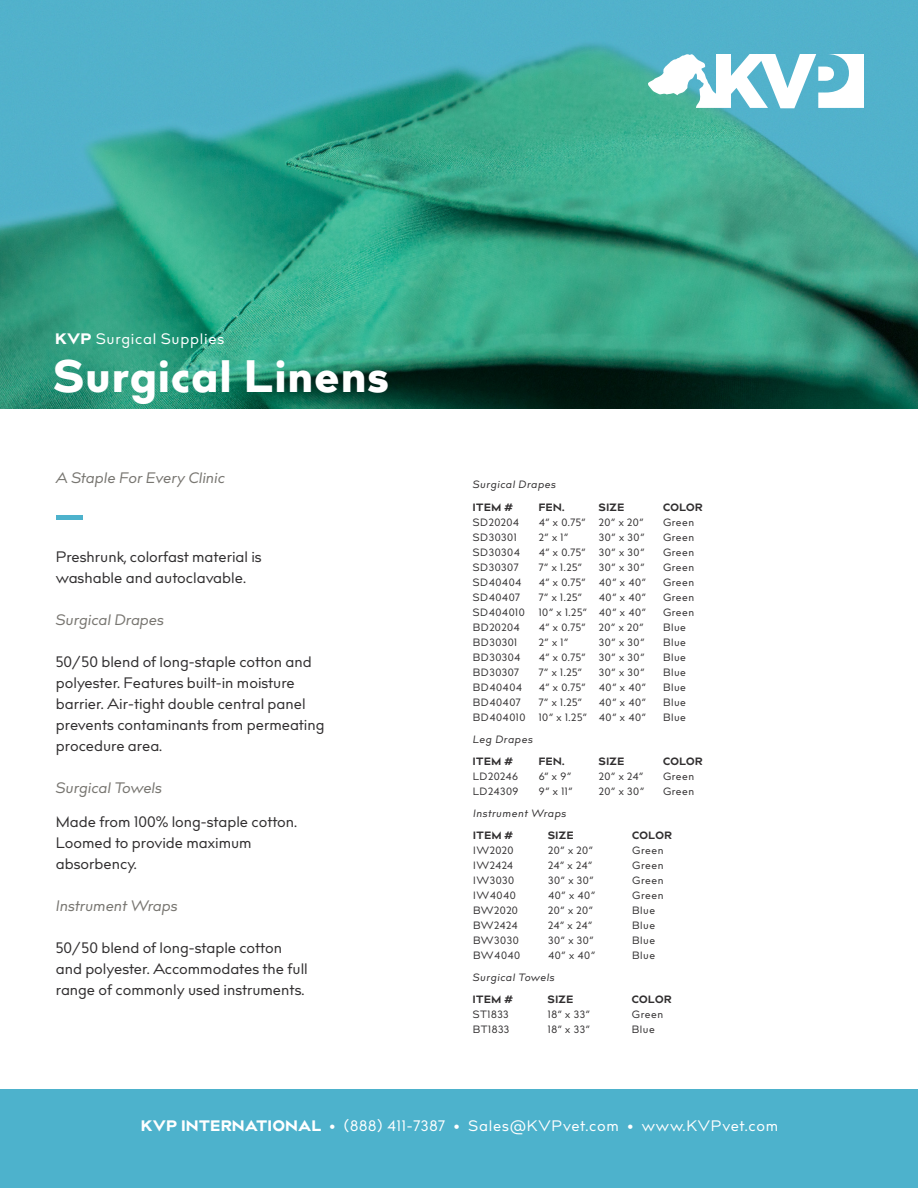
<style>
.page{position:relative;width:918px;height:1188px;background:#fff}
.page>*{position:absolute;margin:0;border:0;box-sizing:border-box;transform-origin:0 0}
.L_k_20_20_Super_Bill{font:44.85px "billcorpm 3 super";letter-spacing:.05em;color:#fff}
.t1{font:15px/21px "billcorpm 3";color:#312f30}
.t2{font:15px "billcorpm 3";letter-spacing:.05em;color:#fff}
.t3{font:italic 15px "billcorpm 3";color:#787671}
.t4{font:10.5px "billcorpm 3";letter-spacing:.05em;color:#312f30}
.t5{font:800 10.5px "billcorpm 3";letter-spacing:.05em;color:#312f30}
.t6{font:italic 10.5px "billcorpm 3";letter-spacing:.05em;color:#312f30}
.s1{font-family:"billcorpm 3 super"}
.s2{font-style:inherit}
</style>
<div class="page">
<img style="left:1px;top:0;width:917px;height:408px">
<hr style="left:56px;top:516px;width:27px;height:4px;background:#4db2cc">
<div style="left:0;top:1090px;width:918px;height:98px;background:#4db2cc"></div>
<svg style="left:648px;top:54px;width:216px;height:54px"></svg>
<p class="t2" style="left:56px;top:328px;width:170px"><span class="s1">KVP</span> Surgical Supplies</p>
<p class="L_k_20_20_Super_Bill" style="left:54px;top:344px;width:336px">Surgical Linens</p>
<p class="t3" style="left:56px;top:468px;width:171px">A Staple For Every Clinic</p>
<p class="t1" style="left:56px;top:546px;width:207px">Preshrunk, colorfast material is washable and autoclavable.</p>
<p class="t3" style="left:56px;top:609px;width:110px">Surgical Drapes</p>
<p class="t1" style="left:56px;top:651px;width:270px">50/50 blend of long‑staple cotton and polyester. Features built‑in moisture barrier. Air‑tight double central panel prevents contaminants from permeating procedure area.</p>
<p class="t3" style="left:56px;top:777px;width:108px">Surgical Towels</p>
<p class="t1" style="left:56px;top:812px;width:243px">Made from 100% long‑staple cotton.<br>Loomed to provide maximum absorbency.</p>
<p class="t3" style="left:56px;top:895px;width:123px">Instrument Wraps</p>
<p class="t1" style="left:56px;top:938px;width:253px">50/50 blend of long‑staple cotton and polyester. Accommodates the full range of commonly used instruments.</p>
<p class="t6" style="left:473px;top:477px;width:85px">Surgical Drapes</p>
<p class="t5" style="left:473px;top:500px;width:41px">ITEM #</p>
<p class="t5" style="left:539px;top:500px;width:27px">FEN.</p>
<p class="t5" style="left:599px;top:500px;width:27px">SIZE</p>
<p class="t5" style="left:663px;top:500px;width:41px">COLOR</p>
<p class="t4" style="left:473px;top:515px;width:48px">SD20204</p>
<p class="t4" style="left:539px;top:515px;width:48px">4” x 0.75”</p>
<p class="t4" style="left:599px;top:515px;width:46px">20” x 20”</p>
<p class="t4" style="left:663px;top:515px;width:33px">Green</p>
<p class="t4" style="left:473px;top:530px;width:45px">SD30301</p>
<p class="t4" style="left:539px;top:530px;width:31px">2” x 1”</p>
<p class="t4" style="left:599px;top:530px;width:47px">30” x 30”</p>
<p class="t4" style="left:663px;top:530px;width:33px">Green</p>
<p class="t4" style="left:473px;top:545px;width:48px">SD30304</p>
<p class="t4" style="left:539px;top:545px;width:48px">4” x 0.75”</p>
<p class="t4" style="left:599px;top:545px;width:47px">30” x 30”</p>
<p class="t4" style="left:663px;top:545px;width:33px">Green</p>
<p class="t4" style="left:473px;top:560px;width:47px">SD30307</p>
<p class="t4" style="left:539px;top:560px;width:45px">7” x 1.25”</p>
<p class="t4" style="left:599px;top:560px;width:47px">30” x 30”</p>
<p class="t4" style="left:663px;top:560px;width:33px">Green</p>
<p class="t4" style="left:473px;top:575px;width:50px">SD40404</p>
<p class="t4" style="left:539px;top:575px;width:48px">4” x 0.75”</p>
<p class="t4" style="left:599px;top:575px;width:48px">40” x 40”</p>
<p class="t4" style="left:663px;top:575px;width:33px">Green</p>
<p class="t4" style="left:473px;top:590px;width:49px">SD40407</p>
<p class="t4" style="left:539px;top:590px;width:45px">7” x 1.25”</p>
<p class="t4" style="left:599px;top:590px;width:48px">40” x 40”</p>
<p class="t4" style="left:663px;top:590px;width:33px">Green</p>
<p class="t4" style="left:473px;top:605px;width:53px">SD404010</p>
<p class="t4" style="left:539px;top:605px;width:50px">10” x 1.25”</p>
<p class="t4" style="left:599px;top:605px;width:48px">40” x 40”</p>
<p class="t4" style="left:663px;top:605px;width:33px">Green</p>
<p class="t4" style="left:473px;top:620px;width:48px">BD20204</p>
<p class="t4" style="left:539px;top:620px;width:48px">4” x 0.75”</p>
<p class="t4" style="left:599px;top:620px;width:46px">20” x 20”</p>
<p class="t4" style="left:663px;top:620px;width:25px">Blue</p>
<p class="t4" style="left:473px;top:635px;width:46px">BD30301</p>
<p class="t4" style="left:539px;top:635px;width:31px">2” x 1”</p>
<p class="t4" style="left:599px;top:635px;width:47px">30” x 30”</p>
<p class="t4" style="left:663px;top:635px;width:25px">Blue</p>
<p class="t4" style="left:473px;top:650px;width:49px">BD30304</p>
<p class="t4" style="left:539px;top:650px;width:48px">4” x 0.75”</p>
<p class="t4" style="left:599px;top:650px;width:47px">30” x 30”</p>
<p class="t4" style="left:663px;top:650px;width:25px">Blue</p>
<p class="t4" style="left:473px;top:665px;width:48px">BD30307</p>
<p class="t4" style="left:539px;top:665px;width:45px">7” x 1.25”</p>
<p class="t4" style="left:599px;top:665px;width:47px">30” x 30”</p>
<p class="t4" style="left:663px;top:665px;width:25px">Blue</p>
<p class="t4" style="left:473px;top:680px;width:51px">BD40404</p>
<p class="t4" style="left:539px;top:680px;width:48px">4” x 0.75”</p>
<p class="t4" style="left:599px;top:680px;width:48px">40” x 40”</p>
<p class="t4" style="left:663px;top:680px;width:25px">Blue</p>
<p class="t4" style="left:473px;top:695px;width:49px">BD40407</p>
<p class="t4" style="left:539px;top:695px;width:45px">7” x 1.25”</p>
<p class="t4" style="left:599px;top:695px;width:48px">40” x 40”</p>
<p class="t4" style="left:663px;top:695px;width:25px">Blue</p>
<p class="t4" style="left:473px;top:710px;width:54px">BD404010</p>
<p class="t4" style="left:539px;top:710px;width:50px">10” x 1.25”</p>
<p class="t4" style="left:599px;top:710px;width:48px">40” x 40”</p>
<p class="t4" style="left:663px;top:710px;width:25px">Blue</p>
<p class="t6" style="left:473px;top:731px;width:61px">Leg Drapes</p>
<p class="t5" style="left:473px;top:754px;width:41px">ITEM #</p>
<p class="t5" style="left:539px;top:754px;width:27px">FEN.</p>
<p class="t5" style="left:599px;top:754px;width:27px">SIZE</p>
<p class="t5" style="left:663px;top:754px;width:41px">COLOR</p>
<p class="t4" style="left:473px;top:769px;width:47px">LD20246</p>
<p class="t4" style="left:539px;top:769px;width:34px">6” x 9”</p>
<p class="t4" style="left:599px;top:769px;width:46px">20” x 24”</p>
<p class="t4" style="left:663px;top:769px;width:33px">Green</p>
<p class="t4" style="left:473px;top:784px;width:47px">LD24309</p>
<p class="t4" style="left:539px;top:784px;width:35px">9” x 11”</p>
<p class="t4" style="left:599px;top:784px;width:47px">20” x 30”</p>
<p class="t4" style="left:663px;top:784px;width:33px">Green</p>
<p class="t6" style="left:473px;top:806px;width:95px">Instrument Wraps</p>
<p class="t5" style="left:473px;top:828px;width:41px">ITEM #</p>
<p class="t5" style="left:548px;top:828px;width:27px">SIZE</p>
<p class="t5" style="left:632px;top:828px;width:41px">COLOR</p>
<p class="t4" style="left:473px;top:843px;width:42px">IW2020</p>
<p class="t4" style="left:548px;top:843px;width:46px">20” x 20”</p>
<p class="t4" style="left:632px;top:843px;width:33px">Green</p>
<p class="t4" style="left:473px;top:858px;width:41px">IW2424</p>
<p class="t4" style="left:548px;top:858px;width:45px">24” x 24”</p>
<p class="t4" style="left:632px;top:858px;width:33px">Green</p>
<p class="t4" style="left:473px;top:873px;width:43px">IW3030</p>
<p class="t4" style="left:548px;top:873px;width:47px">30” x 30”</p>
<p class="t4" style="left:632px;top:873px;width:33px">Green</p>
<p class="t4" style="left:473px;top:888px;width:44px">IW4040</p>
<p class="t4" style="left:548px;top:888px;width:48px">40” x 40”</p>
<p class="t4" style="left:632px;top:888px;width:33px">Green</p>
<p class="t4" style="left:473px;top:903px;width:46px">BW2020</p>
<p class="t4" style="left:548px;top:903px;width:46px">20” x 20”</p>
<p class="t4" style="left:632px;top:903px;width:25px">Blue</p>
<p class="t4" style="left:473px;top:918px;width:46px">BW2424</p>
<p class="t4" style="left:548px;top:918px;width:45px">24” x 24”</p>
<p class="t4" style="left:632px;top:918px;width:25px">Blue</p>
<p class="t4" style="left:473px;top:933px;width:47px">BW3030</p>
<p class="t4" style="left:548px;top:933px;width:47px">30” x 30”</p>
<p class="t4" style="left:632px;top:933px;width:25px">Blue</p>
<p class="t4" style="left:473px;top:948px;width:49px">BW4040</p>
<p class="t4" style="left:548px;top:948px;width:48px">40” x 40”</p>
<p class="t4" style="left:632px;top:948px;width:25px">Blue</p>
<p class="t6" style="left:473px;top:969px;width:83px">Surgical Towels</p>
<p class="t5" style="left:473px;top:992px;width:41px">ITEM #</p>
<p class="t5" style="left:548px;top:992px;width:27px">SIZE</p>
<p class="t5" style="left:632px;top:992px;width:41px">COLOR</p>
<p class="t4" style="left:473px;top:1007px;width:37px">ST1833</p>
<p class="t4" style="left:548px;top:1007px;width:43px">18” x 33”</p>
<p class="t4" style="left:632px;top:1007px;width:33px">Green</p>
<p class="t4" style="left:473px;top:1022px;width:38px">BT1833</p>
<p class="t4" style="left:548px;top:1022px;width:43px">18” x 33”</p>
<p class="t4" style="left:632px;top:1022px;width:25px">Blue</p>
<p class="t2" style="left:141px;top:1115px;width:639px"><span class="s1">KVP INTERNATIONAL</span> <span class="s2">•</span> (888) 411-7387 <span class="s2">•</span> Sales@KVPvet.com <span class="s2">•</span> www.KVPvet.com</p>
</div>
